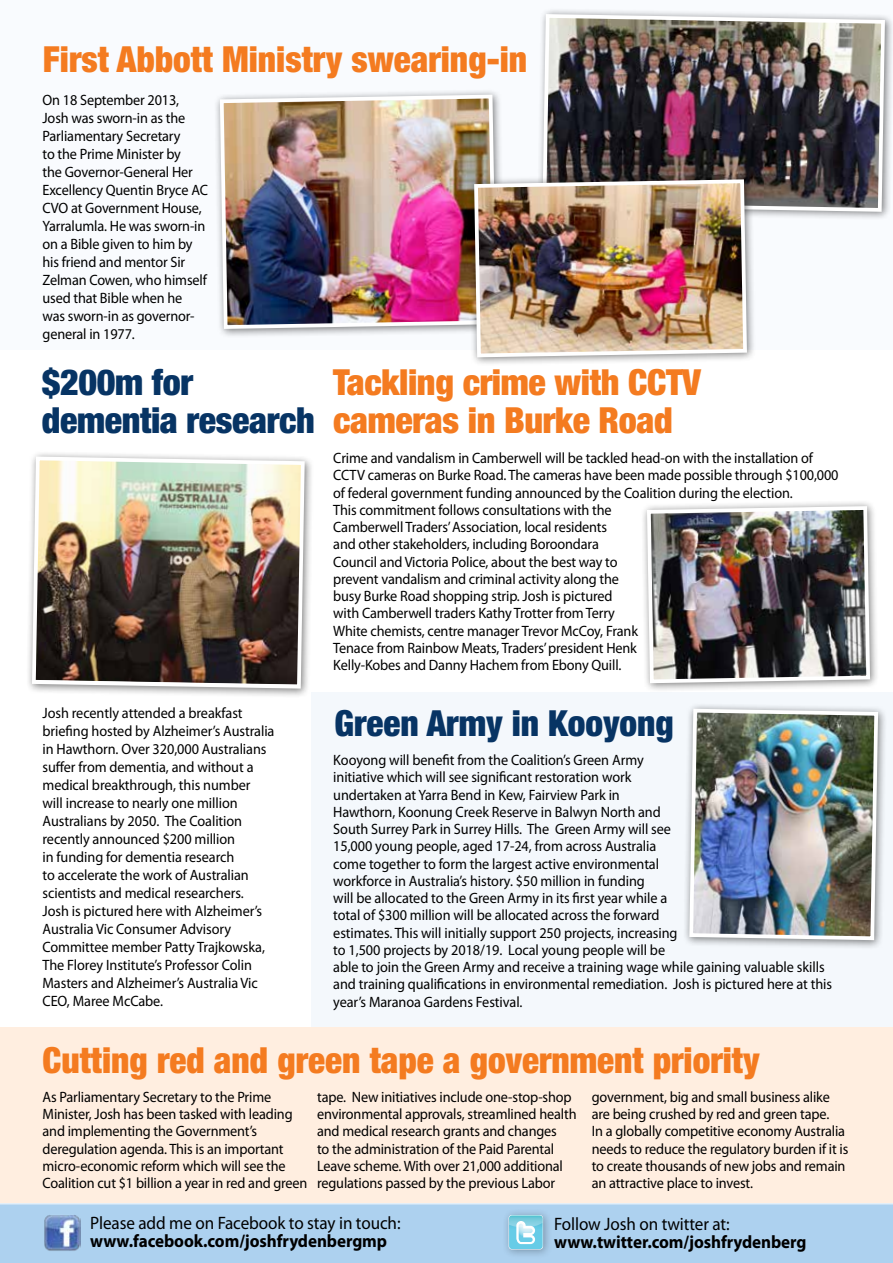
<style>
.page{position:relative;width:893px;height:1263px;background:#fff}
.page>*{position:absolute;margin:0;border:0;box-sizing:border-box;transform-origin:0 0}
.t1{font:900 condensed 36px/37.5px "Helvetica Neue";color:#f47b20}
.t2{font:900 condensed 36px/37.5px "Helvetica Neue";letter-spacing:-.01em;color:#073464}
.t3{font:700 18px "Myriad Pro";letter-spacing:-.005em;color:#000;scale:.95 1}
.t4{font:18px "Myriad Pro";letter-spacing:-.005em;color:#000;scale:.95 1}
.t5{font:15px/17.2px "Myriad Pro";letter-spacing:-.01em;color:#000;scale:.95 1}
</style>
<div class="page">
<div style="left:311px;top:692px;width:582px;height:349px;background:#f4f8fc"></div>
<div style="left:0;top:0;width:893px;height:349px;background:#f9fbfe"></div>
<div style="left:0;top:1027px;width:893px;height:202px;background:#ffeee0"></div>
<div style="left:0;top:1203px;width:893px;height:60px;background:#add1ef"></div>
<div style="left:25px;top:450px;width:289px;height:248px;background:#000;opacity:.5"></div>
<img style="left:30px;top:455px;width:277px;height:235px">
<div style="left:683px;top:702px;width:205px;height:248px;background:#000;opacity:.5"></div>
<img style="left:687px;top:707px;width:193px;height:235px">
<div style="left:640px;top:499px;width:239px;height:194px;background:#000;opacity:.5"></div>
<img style="left:645px;top:504px;width:227px;height:181px">
<img style="left:43px;top:1214px;width:37px;height:37px">
<div style="left:502px;top:1209px;width:51px;height:50px;background:#000;opacity:.3"></div>
<svg style="left:509px;top:1215px;width:34px;height:34px"></svg>
<div style="left:536px;top:7px;width:357px;height:214px;background:#000;opacity:.5"></div>
<img style="left:541px;top:12px;width:346px;height:202px">
<hr style="left:0;top:1072px;width:1px;height:188px;background:#000;opacity:.5">
<div style="left:213px;top:88px;width:293px;height:250px;background:#000;opacity:.5"></div>
<img style="left:218px;top:93px;width:280px;height:238px">
<div style="left:467px;top:173px;width:289px;height:194px;background:#000;opacity:.5"></div>
<img style="left:472px;top:177px;width:277px;height:182px">
<h1 class="t1" style="left:43px;top:40px;width:486px">First Abbott Ministry swearing-in</h1>
<p class="t5" style="left:43px;top:91px;width:176px;line-height:18px">On 18 September 2013,<br>Josh was sworn-in as the<br>Parliamentary Secretary<br>to the Prime Minister by<br>the Governor-General Her<br>Excellency Quentin Bryce AC<br>CVO at Government House,<br>Yarralumla. He was sworn-in on a Bible given to him by his friend and mentor Sir<br>Zelman Cowen, who himself used that Bible when he was sworn-in as governor&shy;general in 1977.</p>
<h1 class="t2" style="left:42px;top:363px;width:274px">$200m for dementia research</h1>
<p class="t5" style="left:43px;top:705px;width:246px;line-height:18px">Josh recently attended a breakfast briefing hosted by Alzheimer’s Australia in Hawthorn. Over 320,000 Australians suffer from dementia, and without a medical breakthrough, this number will increase to nearly one million Australians by 2050. The Coalition recently announced $200 million<br>in funding for dementia research<br>to accelerate the work of Australian scientists and medical researchers.<br>Josh is pictured here with Alzheimer’s Australia Vic Consumer Advisory Committee member Patty Trajkowska, The Florey Institute’s Professor Colin Masters and Alzheimer’s Australia Vic CEO, Maree McCabe.</p>
<h1 class="t1" style="left:333px;top:363px;width:369px">Tackling crime with CCTV cameras in Burke Road</h1>
<p class="t5" style="left:333px;top:450px;width:533px">Crime and vandalism in Camberwell will be tackled head-on with the installation of CCTV cameras on Burke Road. The cameras have been made possible through $100,000 of federal government funding announced by the Coalition during the election.<br>This commitment follows consultations with the<br>Camberwell Traders’ Association, local residents<br>and other stakeholders, including Boroondara<br>Council and Victoria Police, about the best way to<br>prevent vandalism and criminal activity along the<br>busy Burke Road shopping strip. Josh is pictured<br>with Camberwell traders Kathy Trotter from Terry<br>White chemists, centre manager Trevor McCoy, Frank<br>Tenace from Rainbow Meats, Traders’ president Henk<br>Kelly-Kobes and Danny Hachem from Ebony Quill.</p>
<h1 class="t2" style="left:334px;top:704px;width:341px">Green Army in Kooyong</h1>
<p class="t5" style="left:333px;top:752px;width:527px">Kooyong will benefit from the Coalition’s Green Army<br>initiative which will see significant restoration work<br>undertaken at Yarra Bend in Kew, Fairview Park in<br>Hawthorn, Koonung Creek Reserve in Balwyn North and<br>South Surrey Park in Surrey Hills. The Green Army will see<br>15,000 young people, aged 17-24, from across Australia<br>come together to form the largest active environmental<br>workforce in Australia’s history. $50 million in funding<br>will be allocated to the Green Army in its first year while a<br>total of $300 million will be allocated across the forward<br>estimates. This will initially support 250 projects, increasing<br>to 1,500 projects by 2018/19. Local young people will be<br>able to join the Green Army and receive a training wage while gaining valuable skills and training qualifications in environmental remediation. Josh is pictured here at this year’s Maranoa Gardens Festival.</p>
<h1 class="t1" style="left:43px;top:1040px;width:718px">Cutting red and green tape a government priority</h1>
<p class="t5" style="left:43px;top:1088px;width:280px">As Parliamentary Secretary to the Prime Minister, Josh has been tasked with leading and implementing the Government’s deregulation agenda. This is an important micro-economic reform which will see the Coalition cut $1 billion a year in red and green</p>
<p class="t5" style="left:317px;top:1088px;width:275px">tape. New initiatives include one-stop-shop environmental approvals, streamlined health and medical research grants and changes<br>to the administration of the Paid Parental Leave scheme. With over 21,000 additional regulations passed by the previous Labor</p>
<p class="t5" style="left:592px;top:1088px;width:272px">government, big and small business alike are being crushed by red and green tape.<br>In a globally competitive economy Australia needs to reduce the regulatory burden if it is to create thousands of new jobs and remain an attractive place to invest.</p>
<p class="t4" style="left:90px;top:1213px;width:328px">Please add me on Facebook to stay in touch:</p>
<p class="t3" style="left:90px;top:1229px;width:314px">www.facebook.com/joshfrydenbergmp</p>
<p class="t4" style="left:554px;top:1214px;width:186px">Follow Josh on twitter at:</p>
<p class="t3" style="left:554px;top:1230px;width:267px">www.twitter.com/joshfrydenberg</p>
</div>
